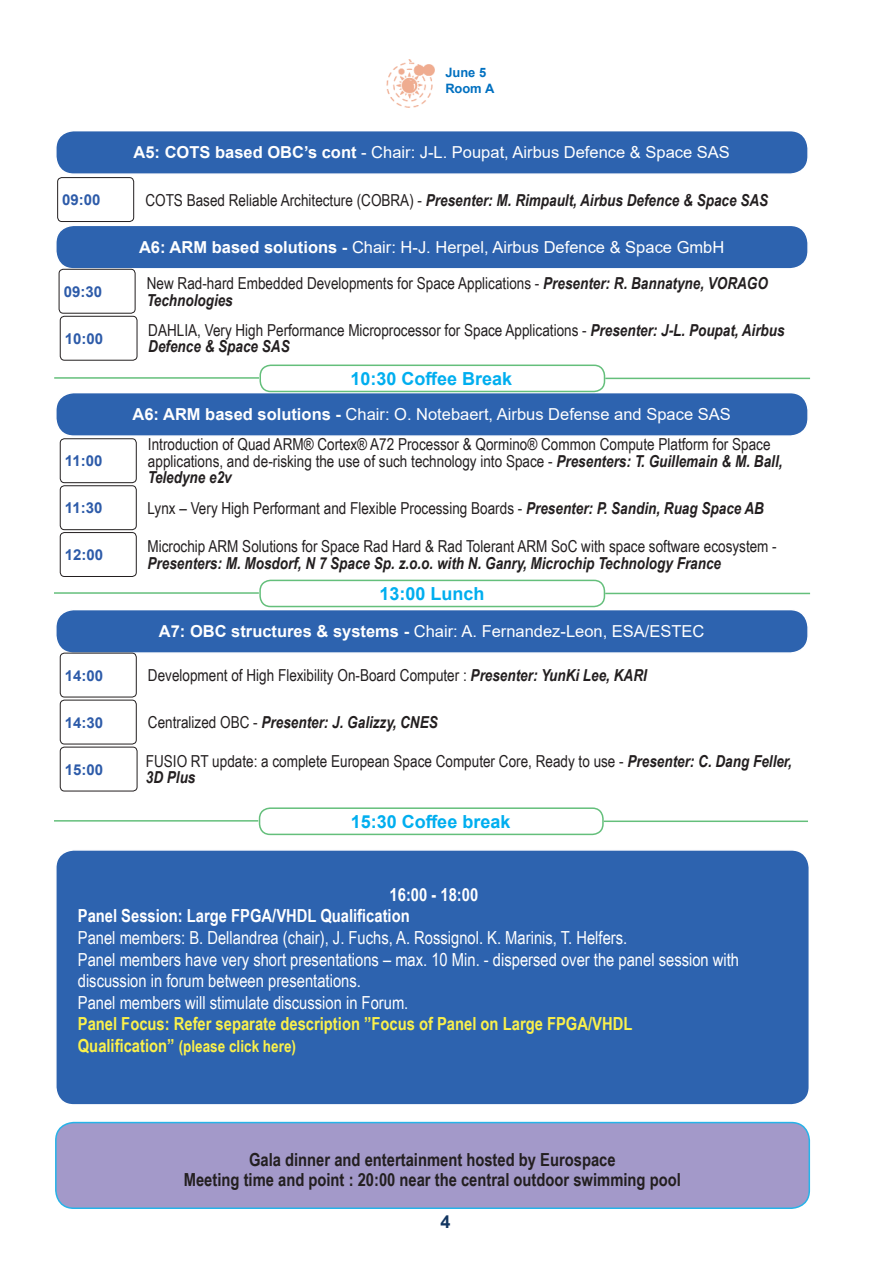
<style>
.page{position:relative;width:893px;height:1263px;background:#fff}
.page>*{position:absolute;margin:0;border:0;box-sizing:border-box;transform-origin:0 0}
.t1{font:18px/21.6px "Arial Narrow";color:#fff}
.t2{font:700 18px "Arial Narrow";color:#231f20}
.t3{font:700 18px "Arial Narrow";color:#fbf14b}
.t4{font:700 18px "Arial Narrow";color:#fff}
.t5{font:700 18px "Arial";color:#00aeef}
.t6{font:700 18px "Arial";color:#133661}
.t7{font:16.5px/16.5px "Arial Narrow";color:#231f20}
.t8{font:16.5px "Arial";color:#fff}
.t9{font:italic 700 16.5px "Arial Narrow";color:#231f20}
.t10{font:700 16.5px "Arial Narrow";color:#fbf14b}
.t11{font:700 15px "Arial";color:#2d5ba9}
.t12{font:700 12.9px/16.5px "Arial";letter-spacing:-.015em;color:#0070c0}
.s1{font-weight:700}
.s2{font-weight:400;font-style:normal}
.s3{font-weight:700;font-style:italic}
.s4{font-size:18px}
</style>
<div class="page">
<div style="left:56px;top:131px;width:752px;height:43px;background:#2d63af;border-radius:18px"></div>
<div style="left:55px;top:130px;width:754px;height:45px;border:2px solid #fff;border-radius:18px"></div>
<div style="left:56px;top:393px;width:752px;height:43px;background:#2d63af;border-radius:18px"></div>
<div style="left:55px;top:392px;width:754px;height:45px;border:2px solid #fff;border-radius:18px"></div>
<div style="left:56px;top:225px;width:752px;height:44px;background:#2d63af;border-radius:18px"></div>
<div style="left:55px;top:225px;width:754px;height:45px;border:2px solid #fff;border-radius:18px"></div>
<div style="left:57px;top:177px;width:77px;height:45px;border:1px solid #231f20;border-radius:4px"></div>
<div style="left:59px;top:269px;width:76px;height:45px;border:1px solid #231f20;border-radius:4px"></div>
<div style="left:60px;top:316px;width:77px;height:45px;border:1px solid #231f20;border-radius:4px"></div>
<div style="left:60px;top:438px;width:77px;height:45px;border:1px solid #231f20;border-radius:4px"></div>
<div style="left:60px;top:485px;width:77px;height:45px;border:1px solid #231f20;border-radius:4px"></div>
<div style="left:56px;top:610px;width:752px;height:43px;background:#2d63af;border-radius:18px"></div>
<div style="left:55px;top:609px;width:754px;height:45px;border:2px solid #fff;border-radius:18px"></div>
<div style="left:60px;top:653px;width:77px;height:44px;border:1px solid #231f20;border-radius:4px"></div>
<div style="left:60px;top:700px;width:77px;height:44px;border:1px solid #231f20;border-radius:4px"></div>
<div style="left:259px;top:580px;width:346px;height:27px;border:2px solid #64bf7b;border-radius:10px"></div>
<hr style="left:605px;top:593px;width:205px;height:1px;background:#64bf7b">
<hr style="left:54px;top:592px;width:205px;height:2px;background:#64bf7b">
<div style="left:60px;top:747px;width:77px;height:44px;border:1px solid #231f20;border-radius:4px"></div>
<div style="left:259px;top:807px;width:345px;height:28px;border:2px solid #64bf7b;border-radius:10px"></div>
<hr style="left:604px;top:820px;width:204px;height:2px;background:#64bf7b">
<hr style="left:54px;top:820px;width:204px;height:2px;background:#64bf7b">
<div style="left:259px;top:365px;width:346px;height:27px;border:2px solid #64bf7b;border-radius:10px"></div>
<hr style="left:605px;top:378px;width:205px;height:1px;background:#64bf7b">
<hr style="left:54px;top:377px;width:205px;height:2px;background:#64bf7b">
<div style="left:60px;top:532px;width:77px;height:45px;border:1px solid #231f20;border-radius:4px"></div>
<div style="left:56px;top:850px;width:753px;height:255px;background:#2d63af;border-radius:18px"></div>
<div style="left:55px;top:849px;width:755px;height:256px;border:2px solid #fff;border-radius:18px"></div>
<div style="left:56px;top:1122px;width:753px;height:86px;background:#a399c9;border-radius:18px"></div>
<div style="left:55px;top:1122px;width:755px;height:87px;border:2px solid #26b3e8;border-radius:18px"></div>
<img style="left:387px;top:59px;width:48px;height:49px">
<p class="t12" style="left:445px;top:64px;width:50px">June 5<br>Room A</p>
<p class="t8" style="left:133px;top:141px;width:598px"><span class="s1">A5: COTS based OBC’s cont</span> - Chair: J-L. Poupat, Airbus Defence &amp; Space SAS</p>
<p class="t11" style="left:62px;top:189px;width:40px">09:00</p>
<p class="t9" style="left:145px;top:187px;width:624px"><span class="s2">COTS Based Reliable Architecture (COBRA) -</span> Presenter: M. Rimpault, Airbus Defence &amp; Space SAS</p>
<p class="t8" style="left:139px;top:236px;width:587px"><span class="s1">A6: ARM based solutions -</span> Chair: H-J. Herpel, Airbus Defence &amp; Space GmbH</p>
<p class="t11" style="left:64px;top:281px;width:40px">09:30</p>
<p class="t7" style="left:147px;top:274px;width:623px">New Rad-hard Embedded Developments for Space Applications - <span class="s3">Presenter: R. Bannatyne, VORAGO<br>Technologies</span></p>
<p class="t11" style="left:65px;top:328px;width:40px">10:00</p>
<p class="t7" style="left:148px;top:321px;width:638px">DAHLIA, Very High Performance Microprocessor for Space Applications - <span class="s3">Presenter: J-L. Poupat, Airbus<br>Defence &amp; Space SAS</span></p>
<p class="t5" style="left:350px;top:366px;width:163px">10:30 Coffee Break</p>
<p class="t11" style="left:65px;top:450px;width:39px">11:00</p>
<p class="t8" style="left:133px;top:403px;width:600px"><span class="s1">A6: ARM based solutions -</span> Chair: O. Notebaert, Airbus Defense and Space SAS</p>
<p class="t7" style="left:148px;top:435px;width:636px">Introduction of Quad ARM® Cortex® A72 Processor &amp; Qormino® Common Compute Platform for Space applications, and de-risking the use of such technology into Space - <span class="s3">Presenters: T. Guillemain &amp; M. Ball,<br>Teledyne e2v</span></p>
<p class="t11" style="left:65px;top:497px;width:39px">11:30</p>
<p class="t7" style="left:148px;top:499px;width:618px">Lynx – Very High Performant and Flexible Processing Boards - <span class="s3">Presenter: P. Sandin, Ruag Space AB</span></p>
<p class="t11" style="left:65px;top:544px;width:40px">12:00</p>
<p class="t7" style="left:148px;top:538px;width:631px">Microchip ARM Solutions for Space Rad Hard &amp; Rad Tolerant ARM SoC with space software ecosystem -<br><span class="s3">Presenters: M. Mosdorf, N 7 Space Sp. z.o.o. with N. Ganry, Microchip Technology France</span></p>
<p class="t5" style="left:379px;top:581px;width:107px">13:00 Lunch</p>
<p class="t8" style="left:159px;top:620px;width:547px"><span class="s1">A7: OBC structures &amp; systems -</span> Chair: A. Fernandez-Leon, ESA/ESTEC</p>
<p class="t11" style="left:65px;top:665px;width:40px">14:00</p>
<p class="t7" style="left:148px;top:666px;width:500px">Development of High Flexibility On-Board Computer : <span class="s3">Presenter: YunKi Lee, KARI</span></p>
<p class="t11" style="left:65px;top:712px;width:40px">14:30</p>
<p class="t9" style="left:148px;top:710px;width:291px"><span class="s2">Centralized OBC -</span> Presenter: J. Galizzy, CNES</p>
<p class="t11" style="left:65px;top:759px;width:40px">15:00</p>
<p class="t7" style="left:146px;top:752px;width:648px">FUSIO RT update: a complete European Space Computer Core, Ready to use - <span class="s3">Presenter: C. Dang Feller,<br>3D Plus</span></p>
<p class="t5" style="left:351px;top:809px;width:161px">15:30 Coffee break</p>
<p class="t4" style="left:390px;top:881px;width:90px">16:00 - 18:00</p>
<p class="t4" style="left:78px;top:902px;width:333px">Panel Session: Large FPGA/VHDL Qualification</p>
<p class="t1" style="left:78px;top:926px;width:551px">Panel members: B. Dellandrea (chair), J. Fuchs, A. Rossignol. K. Marinis, T. Helfers.</p>
<p class="t1" style="left:78px;top:948px;width:663px">Panel members have very short presentations – max. 10 Min. - dispersed over the panel session with discussion in forum between presentations.</p>
<p class="t1" style="left:78px;top:991px;width:332px">Panel members will stimulate discussion in Forum.</p>
<p class="t3" style="left:78px;top:1010px;width:556px">Panel Focus: Refer separate description ”Focus of Panel on Large FPGA/VHDL</p>
<p class="t10" style="left:78px;top:1034px;width:220px"><span class="s4">Qualification”</span> (please click here)</p>
<p class="t2" style="left:249px;top:1146px;width:368px">Gala dinner and entertainment hosted by Eurospace</p>
<p class="t2" style="left:184px;top:1166px;width:499px">Meeting time and point : 20:00 near the central outdoor swimming pool</p>
<p class="t6" style="left:440px;top:1209px;width:12px">4</p>
</div>
